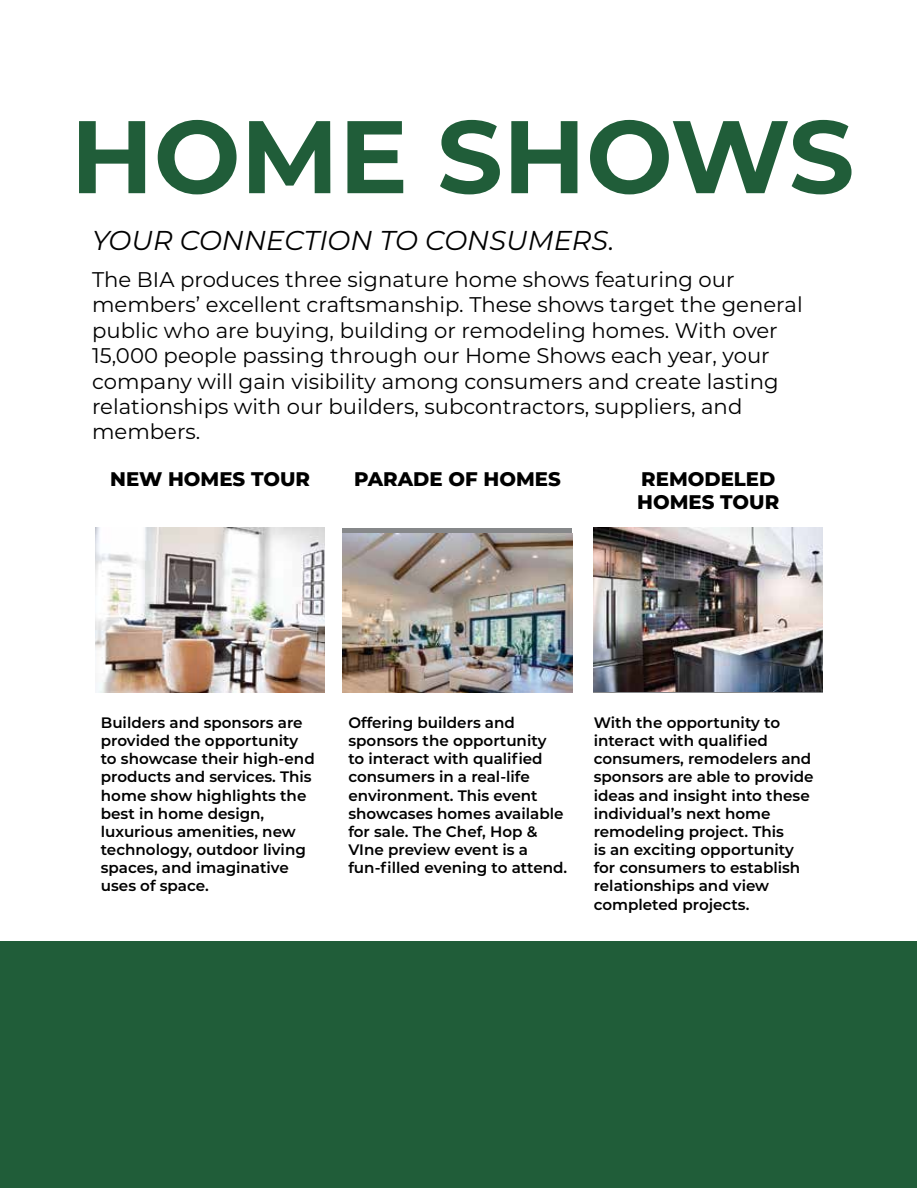
<style>
.page{position:relative;width:918px;height:1188px;background:#fff}
.page>*{position:absolute;margin:0;border:0;box-sizing:border-box;transform-origin:0 0}
.t1{font:700 102.9px "Montserrat";color:#205d39}
.t2{font:italic 27.3px "Montserrat";color:#000}
.t3{font:21.15px/25.5px "Montserrat";color:#000}
.t4{font:800 19.65px/23.5px "Montserrat";color:#000}
.t5{font:600 15.15px/18.1px "Montserrat";color:#000}
</style>
<div class="page">
<div style="left:0;top:942px;width:916px;height:246px;background:#205d39"></div>
<img style="left:95px;top:528px;width:230px;height:164px">
<div style="left:343px;top:528px;width:229px;height:164px;background:linear-gradient(to right,#86888a,#86888a)"></div>
<img style="left:343px;top:534px;width:229px;height:158px">
<img style="left:594px;top:528px;width:229px;height:164px">
<h1 class="t1" style="left:70px;top:82px;width:785px">HOME SHOWS</h1>
<h2 class="t2" style="left:92px;top:221px;width:524px">YOUR CONNECTION TO CONSUMERS.</h2>
<p class="t3" style="left:92px;top:266px;width:712px">The BIA produces three signature home shows featuring our members’ excellent craftsmanship. These shows target the general public who are buying, building or remodeling homes. With over 15,000 people passing through our Home Shows each year, your company will gain visibility among consumers and create lasting relationships with our builders, subcontractors, suppliers, and members.</p>
<p class="t4" style="left:110px;top:466px;width:201px">NEW HOMES TOUR</p>
<p class="t4" style="left:354px;top:466px;width:208px">PARADE OF HOMES</p>
<p class="t4" style="left:637px;top:466px;width:143px">REMODELED<br>HOMES TOUR</p>
<p class="t5" style="left:101px;top:713px;width:216px">Builders and sponsors are provided the opportunity to showcase their high-end products and services. This home show highlights the best in home design, luxurious amenities, new technology, outdoor living spaces, and imaginative uses of space.</p>
<p class="t5" style="left:348px;top:713px;width:220px">Offering builders and sponsors the opportunity<br>to interact with qualified consumers in a real-life environment. This event showcases homes available for sale. The Chef, Hop &amp;<br>VIne preview event is a fun-filled evening to attend.</p>
<p class="t5" style="left:594px;top:713px;width:221px">With the opportunity to interact with qualified consumers, remodelers and sponsors are able to provide ideas and insight into these individual’s next home remodeling project. This<br>is an exciting opportunity for consumers to establish relationships and view completed projects.</p>
</div>
